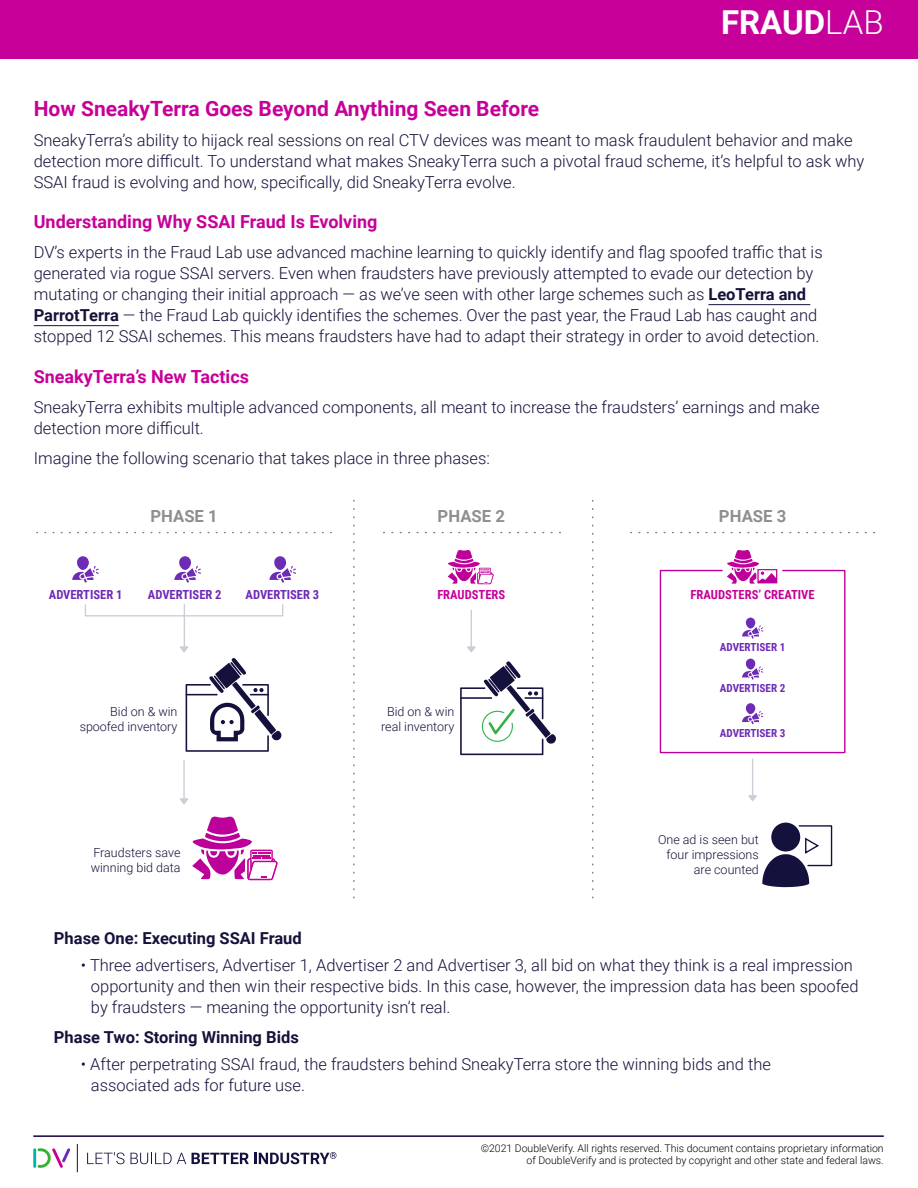
<style>
.page{position:relative;width:918px;height:1188px;background:#fff}
.page>*{position:absolute;margin:0;border:0;box-sizing:border-box;transform-origin:0 0}
.t1{font:700 33px "Roboto";color:#fff}
.t2{font:700 21px "Roboto";color:#c70099}
.t3{font:700 18px "Roboto";color:#c70099}
.t4{font:700 16.65px "Roboto";color:#8f8f8f}
.t5{font:300 16.5px/21px "Roboto";color:#14123b}
.t6{font:700 16.5px "Roboto";color:#14123b}
.t7{font:300 12.45px/15px "Roboto";color:#14123b;text-align:right}
.t8{font:700 12.45px "Roboto Condensed";color:#6e2bb5}
.t9{font:700 12.45px "Roboto Condensed";color:#c70099}
.t10{font:700 11.1px "Roboto Condensed";color:#6e2bb5}
.t11{font:300 10.5px/12.6px "Roboto";color:#000;text-align:right}
.s1{font-weight:300}
.s2{font-weight:700}
</style>
<div class="page">
<hr style="left:33px;top:1135px;width:851px;height:2px;background:#14003b">
<svg style="left:87px;top:1152px;width:38px;height:12px"></svg>
<svg style="left:131px;top:1153px;width:55px;height:11px"></svg>
<svg style="left:192px;top:1152px;width:144px;height:12px"></svg>
<hr style="left:33px;top:1148px;width:3px;height:20px;background:#00b3a8">
<svg style="left:38px;top:1148px;width:32px;height:20px"></svg>
<svg style="left:77px;top:1144px;width:1px;height:28px"></svg>
<div style="left:0;top:0;width:917px;height:58px;background:#c70099"></div>
<hr style="left:708px;top:304px;width:102px;height:1px;background:#14123b">
<hr style="left:34px;top:325px;width:85px;height:1px;background:#14123b">
<svg style="left:448px;top:550px;width:46px;height:35px"></svg>
<hr style="left:471px;top:610px;width:1px;height:38px;background:#cfccd6">
<svg style="left:467px;top:646px;width:9px;height:6px"></svg>
<hr style="left:752px;top:759px;width:1px;height:38px;background:#cfccd6">
<svg style="left:748px;top:795px;width:9px;height:6px"></svg>
<svg style="left:84px;top:604px;width:200px;height:48px"></svg>
<hr style="left:183px;top:760px;width:2px;height:40px;background:#cfccd6">
<svg style="left:180px;top:798px;width:8px;height:6px"></svg>
<svg style="left:659px;top:550px;width:187px;height:204px"></svg>
<svg style="left:72px;top:556px;width:27px;height:27px"></svg>
<svg style="left:174px;top:556px;width:27px;height:27px"></svg>
<svg style="left:269px;top:556px;width:27px;height:27px"></svg>
<svg style="left:186px;top:658px;width:96px;height:94px"></svg>
<svg style="left:460px;top:661px;width:96px;height:94px"></svg>
<div style="left:771px;top:823px;width:29px;height:29px;background:#14123d;border-radius:50%"></div>
<svg style="left:762px;top:825px;width:71px;height:62px"></svg>
<svg style="left:192px;top:816px;width:86px;height:65px"></svg>
<svg style="left:37px;top:532px;width:294px;height:1px"></svg>
<svg style="left:384px;top:532px;width:176px;height:1px"></svg>
<svg style="left:631px;top:532px;width:244px;height:1px"></svg>
<svg style="left:353px;top:500px;width:2px;height:398px"></svg>
<svg style="left:592px;top:500px;width:1px;height:398px"></svg>
<h1 class="t1" style="left:721px;top:-1px;width:164px">FRAUD<span class="s1">LAB</span></h1>
<p class="t2" style="left:34px;top:93px;width:507px">How SneakyTerra Goes Beyond Anything Seen Before</p>
<p class="t5" style="left:34px;top:129px;width:832px">SneakyTerra’s ability to hijack real sessions on real CTV devices was meant to mask fraudulent behavior and make detection more difficult. To understand what makes SneakyTerra such a pivotal fraud scheme, it’s helpful to ask why<br>SSAI fraud is evolving and how, specifically, did SneakyTerra evolve.</p>
<p class="t3" style="left:34px;top:209px;width:345px">Understanding Why SSAI Fraud Is Evolving</p>
<p class="t5" style="left:34px;top:241px;width:790px">DV’s experts in the Fraud Lab use advanced machine learning to quickly identify and flag spoofed traffic that is generated via rogue SSAI servers. Even when fraudsters have previously attempted to evade our detection by mutating or changing their initial approach — as we’ve seen with other large schemes such as <span class="s2">LeoTerra and ParrotTerra</span> — the Fraud Lab quickly identifies the schemes. Over the past year, the Fraud Lab has caught and stopped 12 SSAI schemes. This means fraudsters have had to adapt their strategy in order to avoid detection.</p>
<p class="t3" style="left:34px;top:364px;width:217px">SneakyTerra’s New Tactics</p>
<p class="t5" style="left:34px;top:396px;width:787px">SneakyTerra exhibits multiple advanced components, all meant to increase the fraudsters’ earnings and make detection more difficult.</p>
<p class="t5" style="left:34px;top:447px;width:458px">Imagine the following scenario that takes place in three phases:</p>
<p class="t4" style="left:150px;top:505px;width:69px">PHASE 1</p>
<p class="t4" style="left:438px;top:505px;width:69px">PHASE 2</p>
<p class="t4" style="left:719px;top:505px;width:69px">PHASE 3</p>
<p class="t8" style="left:49px;top:586px;width:75px">ADVERTISER 1</p>
<p class="t8" style="left:148px;top:586px;width:75px">ADVERTISER 2</p>
<p class="t8" style="left:246px;top:586px;width:75px">ADVERTISER 3</p>
<p class="t9" style="left:437px;top:586px;width:69px">FRAUDSTERS</p>
<p class="t9" style="left:691px;top:586px;width:126px">FRAUDSTERS’ CREATIVE</p>
<p class="t7" style="left:80px;top:703px;width:99px">Bid on &amp; win spoofed inventory</p>
<p class="t7" style="left:381px;top:703px;width:75px;text-align:center">Bid on &amp; win real inventory</p>
<p class="t7" style="left:91px;top:844px;width:91px;text-align:left">Fraudsters save winning bid data</p>
<p class="t10" style="left:720px;top:639px;width:67px">ADVERTISER 1</p>
<p class="t10" style="left:720px;top:680px;width:67px">ADVERTISER 2</p>
<p class="t10" style="left:720px;top:725px;width:67px">ADVERTISER 3</p>
<p class="t7" style="left:658px;top:831px;width:102px">One ad is seen but four impressions are counted</p>
<p class="t6" style="left:54px;top:926px;width:249px">Phase One: Executing SSAI Fraud</p>
<p class="t5" style="left:91px;top:954px;width:769px;text-indent:-10px">• Three advertisers, Advertiser 1, Advertiser 2 and Advertiser 3, all bid on what they think is a real impression opportunity and then win their respective bids. In this case, however, the impression data has been spoofed by fraudsters — meaning the opportunity isn’t real.</p>
<p class="t6" style="left:54px;top:1025px;width:246px">Phase Two: Storing Winning Bids</p>
<p class="t5" style="left:91px;top:1053px;width:682px;text-indent:-10px">• After perpetrating SSAI fraud, the fraudsters behind SneakyTerra store the winning bids and the associated ads for future use.</p>
<p class="t11" style="left:481px;top:1141px;width:405px">©2021 DoubleVerify. All rights reserved. This document contains proprietary information of DoubleVerify and is protected by copyright and other state and federal laws.</p>
</div>
